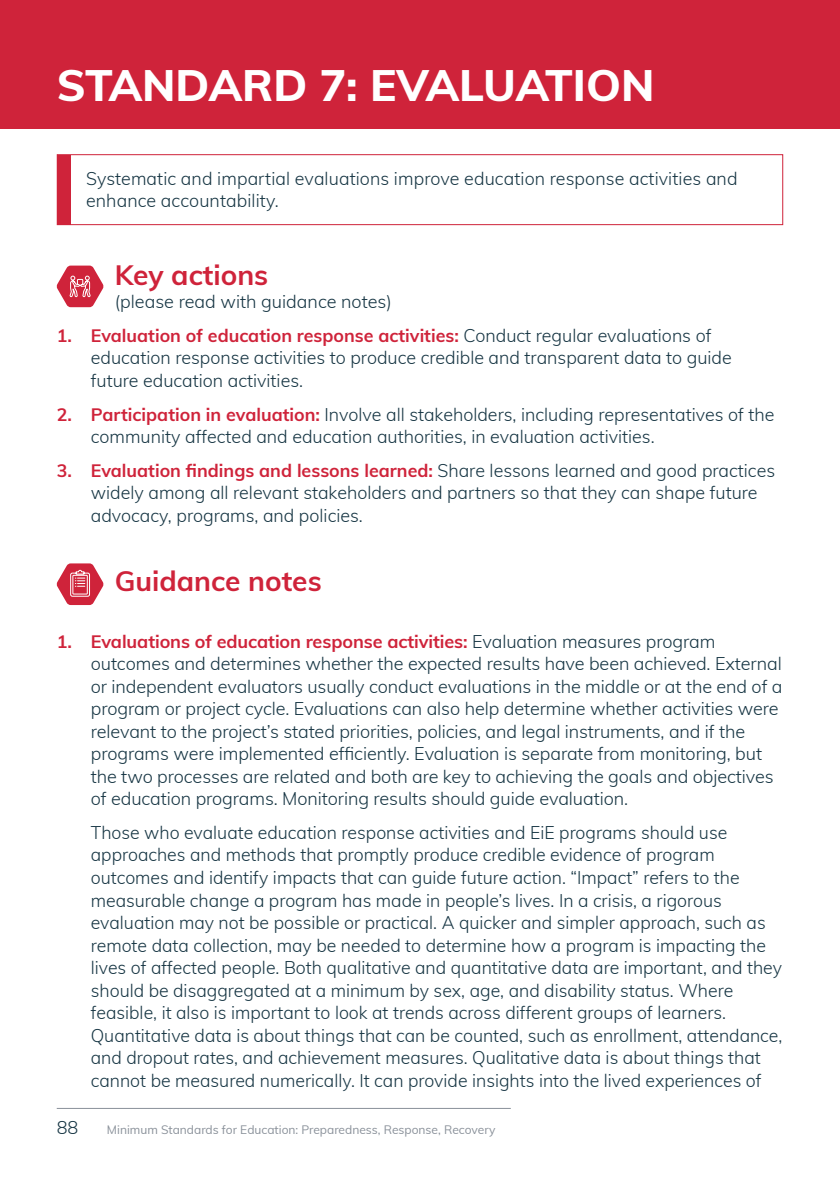
<style>
.page{position:relative;width:840px;height:1191px;background:#fff}
.page>*{position:absolute;margin:0;border:0;box-sizing:border-box;transform-origin:0 0}
.INEE_STANDARD_HEADER{font:800 44px "Muli";color:#fff}
.INEE_HEADER_LEVEL3{font:700 28px "Muli";color:#cf233a}
.INEE_GUIDANCE_PARAGRAPH{font:300 18px/22.4px "Muli";color:#163543}
.INEE_Paragraph{font:300 18px/22.4px "Muli";letter-spacing:.005em;color:#163543}
.t1{font:12px "Muli";color:#8a919a}
.s1{font-weight:700;color:#cf233a}
</style>
<div class="page">
<hr style="left:57px;top:1108px;width:453px;height:1px;background:#8a919a">
<div style="left:0;top:0;width:839px;height:129px;background:#cf233a"></div>
<svg style="left:56px;top:265px;width:48px;height:42px"></svg>
<svg style="left:56px;top:563px;width:48px;height:42px"></svg>
<div style="left:57px;top:155px;width:13px;height:70px;background:#cf233a"></div>
<div style="left:57px;top:154px;width:725px;height:71px;border:1px solid #cf233a"></div>
<p class="INEE_STANDARD_HEADER" style="left:57px;top:53px;width:599px">STANDARD 7: EVALUATION</p>
<p class="INEE_Paragraph" style="left:86px;top:166px;width:652px">Systematic and impartial evaluations improve education response activities and enhance accountability.</p>
<p class="INEE_HEADER_LEVEL3" style="left:115px;top:255px;width:155px">Key actions</p>
<p class="INEE_Paragraph" style="left:115px;top:289px;width:278px">(please read with guidance notes)</p>
<p class="INEE_GUIDANCE_PARAGRAPH" style="left:91px;top:323px;width:642px;text-indent:-34px"><span class="s1">1. Evaluation of education response activities:</span> Conduct regular evaluations of education response activities to produce credible and transparent data to guide future education activities.</p>
<p class="INEE_GUIDANCE_PARAGRAPH" style="left:91px;top:402px;width:685px;text-indent:-34px"><span class="s1">2. Participation in evaluation:</span> Involve all stakeholders, including representatives of the community affected and education authorities, in evaluation activities.</p>
<p class="INEE_GUIDANCE_PARAGRAPH" style="left:91px;top:458px;width:685px;text-indent:-34px"><span class="s1">3. Evaluation findings and lessons learned:</span> Share lessons learned and good practices widely among all relevant stakeholders and partners so that they can shape future advocacy, programs, and policies.</p>
<p class="INEE_HEADER_LEVEL3" style="left:115px;top:560px;width:208px">Guidance notes</p>
<p class="INEE_GUIDANCE_PARAGRAPH" style="left:91px;top:629px;width:692px;text-indent:-34px"><span class="s1">1. Evaluations of education response activities:</span> Evaluation measures program outcomes and determines whether the expected results have been achieved. External or independent evaluators usually conduct evaluations in the middle or at the end of a program or project cycle. Evaluations can also help determine whether activities were relevant to the project’s stated priorities, policies, and legal instruments, and if the programs were implemented efficiently. Evaluation is separate from monitoring, but the two processes are related and both are key to achieving the goals and objectives of education programs. Monitoring results should guide evaluation.</p>
<p class="INEE_GUIDANCE_PARAGRAPH" style="left:91px;top:820px;width:692px">Those who evaluate education response activities and EiE programs should use approaches and methods that promptly produce credible evidence of program outcomes and identify impacts that can guide future action. “Impact” refers to the measurable change a program has made in people’s lives. In a crisis, a rigorous evaluation may not be possible or practical. A quicker and simpler approach, such as remote data collection, may be needed to determine how a program is impacting the lives of affected people. Both qualitative and quantitative data are important, and they should be disaggregated at a minimum by sex, age, and disability status. Where feasible, it also is important to look at trends across different groups of learners.<br>Quantitative data is about things that can be counted, such as enrollment, attendance, and dropout rates, and achievement measures. Qualitative data is about things that cannot be measured numerically. It can provide insights into the lived experiences of</p>
<p class="INEE_GUIDANCE_PARAGRAPH" style="left:57px;top:1115px;width:23px">88</p>
<p class="t1" style="left:107px;top:1121px;width:390px">Minimum Standards for Education: Preparedness, Response, Recovery</p>
</div>
